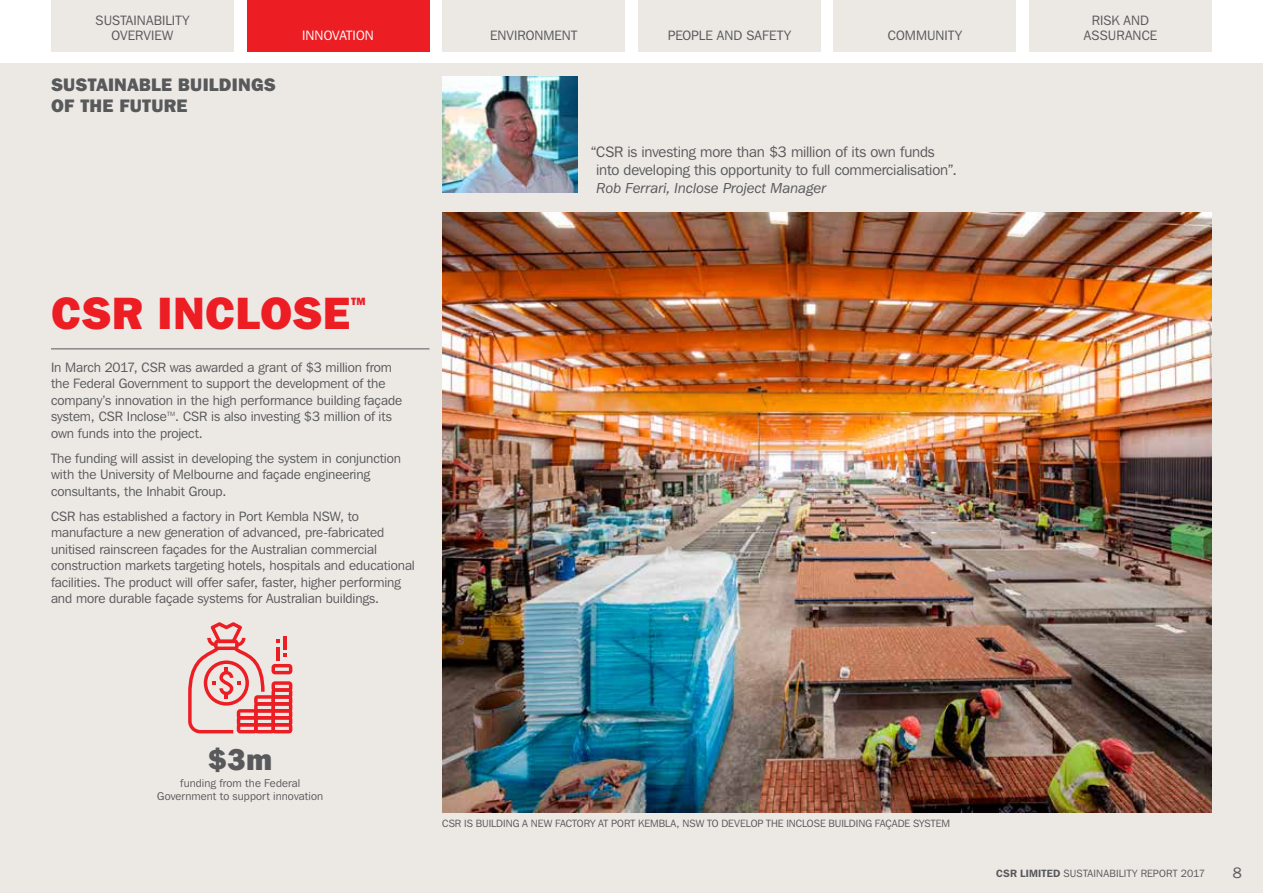
<style>
.page{position:relative;width:1263px;height:893px;background:#fff}
.page>*{position:absolute;margin:0;border:0;box-sizing:border-box;transform-origin:0 0}
.t1{font:800 45px "Franklin Gothic IT Cby BT";letter-spacing:.01em;color:#ed1d24}
.t2{font:800 30px "Franklin Gothic IT Cby BT";color:#58595b}
.t3{font:800 18px/21px "Franklin Gothic IT Cby BT";letter-spacing:.015em;color:#58595b}
.t4{font:15px/18px "Franklin Gothic IT Cby BT";letter-spacing:-.01em;color:#58595b}
.t5{font:italic 15px "Franklin Gothic";letter-spacing:-.01em;color:#58595b}
.t6{font:13.5px/16.5px "Franklin Gothic IT Cby BT";letter-spacing:-.005em;color:#58595b}
.t7{font:13.5px "Franklin Gothic IT Cby BT";color:#fff}
.t8{font:11.25px/13.5px "Franklin Gothic IT Cby BT";letter-spacing:.01em;color:#58595b;text-align:center}
.t9{font:10.5px "Franklin Gothic IT Cby BT";color:#58595b}
.t10{font:800 10.5px "Franklin Gothic IT Cby BT";color:#ed1d24}
.s1{font-weight:600}
</style>
<div class="page">
<div style="left:51px;top:0;width:183px;height:51px;background:#ece8e4"></div>
<div style="left:833px;top:0;width:183px;height:51px;background:#ece8e4"></div>
<div style="left:638px;top:0;width:183px;height:51px;background:#ece8e4"></div>
<div style="left:1029px;top:0;width:183px;height:51px;background:#ece8e4"></div>
<div style="left:247px;top:0;width:182px;height:51px;background:#ed1d24"></div>
<div style="left:0;top:64px;width:1263px;height:829px;background:#ece8e4"></div>
<img style="left:442px;top:213px;width:770px;height:599px">
<img style="left:442px;top:77px;width:136px;height:116px">
<hr style="left:51px;top:349px;width:378px;height:1px;background:#58595b">
<svg style="left:188px;top:622px;width:104px;height:111px"></svg>
<div style="left:442px;top:0;width:183px;height:51px;background:#ece8e4"></div>
<p class="t6" style="left:96px;top:13px;width:95px;line-height:15px;text-align:center">SUSTAINABILITY<br>OVERVIEW</p>
<h3 class="t3" style="left:51px;top:74px;width:226px">SUSTAINABLE BUILDINGS<br>OF THE FUTURE</h3>
<p class="t6" style="left:1092px;top:12px;width:59px">RISK AND</p>
<p class="t7" style="left:302px;top:27px;width:73px">INNOVATION</p>
<p class="t6" style="left:1084px;top:27px;width:75px">ASSURANCE</p>
<p class="t6" style="left:668px;top:27px;width:125px">PEOPLE AND SAFETY</p>
<p class="t6" style="left:888px;top:27px;width:76px">COMMUNITY</p>
<p class="t6" style="left:490px;top:27px;width:89px">ENVIRONMENT</p>
<p class="t4" style="left:596px;top:142px;width:362px;text-indent:-6px">“CSR is investing more than $3 million of its own funds into developing this opportunity to full commercialisation”.</p>
<p class="t5" style="left:596px;top:180px;width:231px">Rob Ferrari, Inclose Project Manager</p>
<h1 class="t1" style="left:51px;top:284px;width:301px">CSR INCLOSE</h1>
<p class="t10" style="left:351px;top:295px;width:16px">TM</p>
<p class="t6" style="left:51px;top:359px;width:353px">In March 2017, CSR was awarded a grant of $3 million from the Federal Government to support the development of the company’s innovation in the high performance building façade system, CSR Inclose<sup>TM</sup>. CSR is also investing $3 million of its own funds into the project.</p>
<p class="t6" style="left:51px;top:450px;width:352px">The funding will assist in developing the system in conjunction with the University of Melbourne and façade engineering consultants, the Inhabit Group.</p>
<p class="t6" style="left:51px;top:508px;width:365px">CSR has established a factory in Port Kembla NSW, to manufacture a new generation of advanced, pre-fabricated unitised rainscreen façades for the Australian commercial construction markets targeting hotels, hospitals and educational facilities. The product will offer safer, faster, higher performing and more durable façade systems for Australian buildings.</p>
<h2 class="t2" style="left:208px;top:740px;width:66px">$3m</h2>
<p class="t8" style="left:157px;top:776px;width:167px">funding from the Federal<br>Government to support innovation</p>
<p class="t9" style="left:442px;top:817px;width:509px">CSR IS BUILDING A NEW FACTORY AT PORT KEMBLA, NSW TO DEVELOP THE INCLOSE BUILDING FAÇADE SYSTEM</p>
<p class="t9" style="left:996px;top:866px;width:210px"><span class="s1">CSR LIMITED</span> SUSTAINABILITY REPORT 2017</p>
<p class="t4" style="left:1233px;top:863px;width:10px">8</p>
</div>
